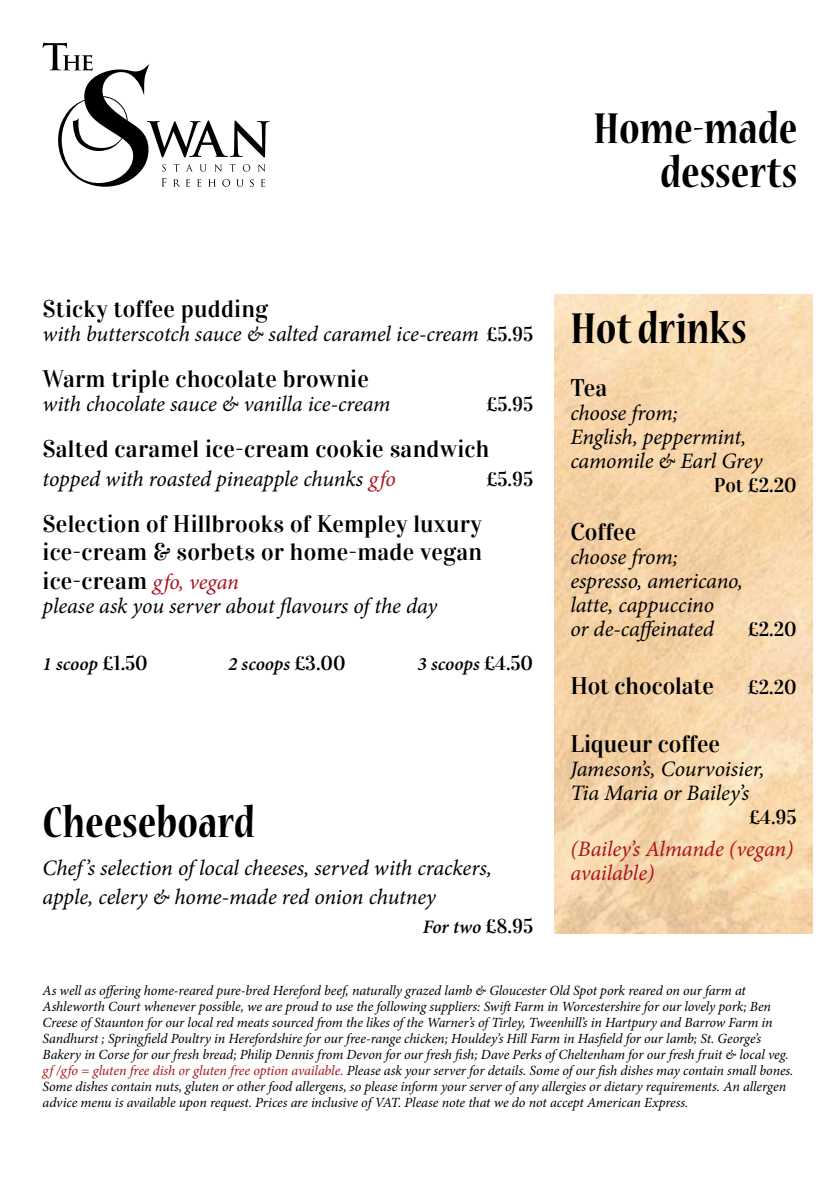
<style>
.page{position:relative;width:840px;height:1191px;background:#fff}
.page>*{position:absolute;margin:0;border:0;box-sizing:border-box;transform-origin:0 0}
.t1{font:700 condensed 48px/44px "Nueva Std";color:#000;text-align:right}
.t2{font:24px/28.8px "Vidaloka";letter-spacing:.01em;color:#000;text-align:justify}
.t3{font:italic 22px/24px "Minion Pro";letter-spacing:-.005em;color:#000}
.t4{font:italic 22px/24px "Minion Pro";letter-spacing:-.005em;color:#a8141d}
.t5{font:20px "Vidaloka";color:#000}
.t6{font:italic 600 19px "Minion Pro";color:#000}
.t7{font:italic 14px/16px "Minion Pro";letter-spacing:-.01em;color:#000}
.s1{font-family:"Vidaloka";font-style:normal;font-size:20px}
.s2{color:#a8141d}
.s3{font-family:"Minion Pro";font-style:italic;font-size:22px;color:#a8141d}
.s4{font-family:"Vidaloka";font-weight:400;font-style:normal;font-size:20px}
</style>
<div class="page">
<img style="left:554px;top:295px;width:258px;height:638px">
<svg style="left:43px;top:43px;width:226px;height:144px"></svg>
<h1 class="t1" style="left:593px;top:109px;width:205px">Home-made desserts</h1>
<h2 class="t2" style="left:43px;top:295px;width:227px">Sticky toffee pudding</h2>
<h3 class="t3" style="left:43px;top:322px;width:491px">with butterscotch sauce &amp; salted caramel ice-cream <span class="s1">£5.95</span></h3>
<h2 class="t2" style="left:43px;top:365px;width:327px">Warm triple chocolate brownie</h2>
<h3 class="t3" style="left:43px;top:392px;width:349px">with chocolate sauce &amp; vanilla ice-cream</h3>
<h3 class="t5" style="left:486px;top:392px;width:48px">£5.95</h3>
<h2 class="t2" style="left:43px;top:434px;width:448px">Salted caramel ice-cream cookie sandwich</h2>
<h3 class="t3" style="left:43px;top:467px;width:354px">topped with roasted pineapple chunks <span class="s2">gfo</span></h3>
<h3 class="t5" style="left:486px;top:467px;width:48px">£5.95</h3>
<h2 class="t2" style="left:43px;top:509px;width:441px">Selection of Hillbrooks of Kempley luxury ice-cream &amp; sorbets or home-made vegan ice-cream <span class="s3">gfo, vegan</span></h2>
<h3 class="t3" style="left:43px;top:594px;width:396px">please ask you server about flavours of the day</h3>
<h3 class="t6" style="left:43px;top:650px;width:107px">1 scoop <span class="s4">£1.50</span></h3>
<h3 class="t6" style="left:228px;top:650px;width:119px">2 scoops <span class="s4">£3.00</span></h3>
<h3 class="t6" style="left:417px;top:650px;width:117px">3 scoops <span class="s4">£4.50</span></h3>
<h1 class="t1" style="left:43px;top:802px;width:213px">Cheeseboard</h1>
<h3 class="t3" style="left:43px;top:854px;width:450px;line-height:28.8px">Chef’s selection of local cheeses, served with crackers, apple, celery &amp; home-made red onion chutney</h3>
<h3 class="t6" style="left:422px;top:913px;width:112px">For two <span class="s4">£8.95</span></h3>
<h1 class="t1" style="left:570px;top:309px;width:178px">Hot drinks</h1>
<h2 class="t2" style="left:570px;top:374px;width:38px">Tea</h2>
<h3 class="t3" style="left:570px;top:401px;width:193px">choose from;<br>English, peppermint, camomile &amp; Earl Grey</h3>
<h3 class="t5" style="left:713px;top:473px;width:84px">Pot £2.20</h3>
<h2 class="t2" style="left:570px;top:518px;width:67px">Coffee</h2>
<h3 class="t3" style="left:570px;top:545px;width:174px">choose from; espresso, americano, latte, cappuccino<br>or de-caffeinated</h3>
<h3 class="t5" style="left:747px;top:617px;width:50px">£2.20</h3>
<h2 class="t2" style="left:570px;top:671px;width:145px">Hot chocolate</h2>
<h3 class="t5" style="left:747px;top:675px;width:50px">£2.20</h3>
<h2 class="t2" style="left:570px;top:729px;width:151px">Liqueur coffee</h2>
<h3 class="t3" style="left:570px;top:756px;width:195px">Jameson’s, Courvoisier,<br>Tia Maria or Bailey’s</h3>
<h3 class="t5" style="left:748px;top:805px;width:49px">£4.95</h3>
<h3 class="t4" style="left:570px;top:837px;width:224px">(Bailey’s Almande (vegan) available)</h3>
<p class="t7" style="left:43px;top:982px;width:752px">As well as offering home-reared pure-bred Hereford beef, naturally grazed lamb &amp; Gloucester Old Spot pork reared on our farm at Ashleworth Court whenever possible, we are proud to use the following suppliers: Swift Farm in Worcestershire for our lovely pork; Ben Creese of Staunton for our local red meats sourced from the likes of the Warner’s of Tirley, Tweenhill’s in Hartpury and Barrow Farm in Sandhurst ; Springfield Poultry in Herefordshire for our free-range chicken; Houldey’s Hill Farm in Hasfield for our lamb; St. George’s Bakery in Corse for our fresh bread; Philip Dennis from Devon for our fresh fish; Dave Perks of Cheltenham for our fresh fruit &amp; local veg. <span class="s2">gf /gfo = gluten free dish or gluten free option available.</span> Please ask your server for details. Some of our fish dishes may contain small bones.<br>Some dishes contain nuts, gluten or other food allergens, so please inform your server of any allergies or dietary requirements. An allergen advice menu is available upon request. Prices are inclusive of VAT. Please note that we do not accept American Express.</p>
</div>
